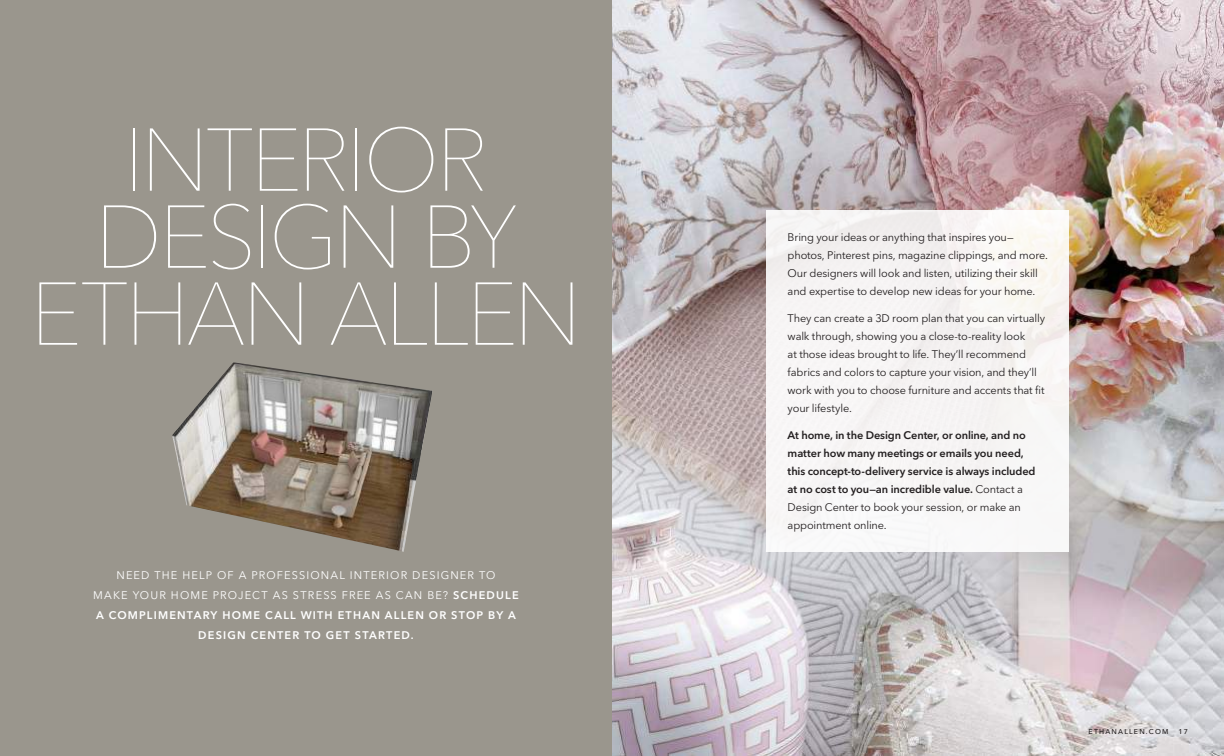
<style>
.page{position:relative;width:1224px;height:756px;background:#fff}
.page>*{position:absolute;margin:0;border:0;box-sizing:border-box;transform-origin:0 0}
.t1{font:200 88px/77px "Avenir Next LT Pro";letter-spacing:-.04em;color:#fff;text-align:center}
.t2{font:11px/18px "Avenir Next LT Pro";letter-spacing:-.015em;color:#231f20}
.t3{font:600 11px/18px "Avenir Next LT Pro";letter-spacing:-.01em;color:#231f20}
.t4{font:11px/20px "Avenir Next LT Pro";letter-spacing:.105em;color:#fff;text-align:center}
.t5{font:500 7px "Avenir Next LT Pro";letter-spacing:.17em;color:#231f20}
.s1{font-weight:600}
.s2{font-weight:400}
</style>
<div class="page">
<img style="left:612px;top:0;width:612px;height:756px">
<div style="left:767px;top:210px;width:302px;height:341px;background:#f7f5f5"></div>
<div style="left:0;top:0;width:612px;height:756px;background:#9a968d"></div>
<img style="left:172px;top:362px;width:260px;height:190px">
<h1 class="t1" style="left:30px;top:122px;width:553px">INTERIOR<br>DESIGN BY<br>ETHAN ALLEN</h1>
<p class="t4" style="left:93px;top:565px;width:427px">NEED THE HELP OF A PROFESSIONAL INTERIOR DESIGNER TO<br>MAKE YOUR HOME PROJECT AS STRESS FREE AS CAN BE? <span class="s1">SCHEDULE A COMPLIMENTARY HOME CALL WITH ETHAN ALLEN OR STOP BY A DESIGN CENTER TO GET STARTED.</span></p>
<p class="t2" style="left:788px;top:228px;width:262px">Bring your ideas or anything that inspires you— photos, Pinterest pins, magazine clippings, and more.<br>Our designers will look and listen, utilizing their skill and expertise to develop new ideas for your home.</p>
<p class="t2" style="left:788px;top:309px;width:259px">They can create a 3D room plan that you can virtually walk through, showing you a close-to-reality look<br>at those ideas brought to life. They’ll recommend fabrics and colors to capture your vision, and they’ll work with you to choose furniture and accents that fit your lifestyle.</p>
<p class="t3" style="left:788px;top:426px;width:249px">At home, in the Design Center, or online, and no matter how many meetings or emails you need, this concept-to-delivery service is always included at no cost to you—an incredible value. <span class="s2">Contact a Design Center to book your session, or make an appointment online.</span></p>
<p class="t5" style="left:1089px;top:727px;width:81px">ETHANALLEN.COM</p>
<p class="t5" style="left:1178px;top:727px;width:11px">17</p>
</div>
